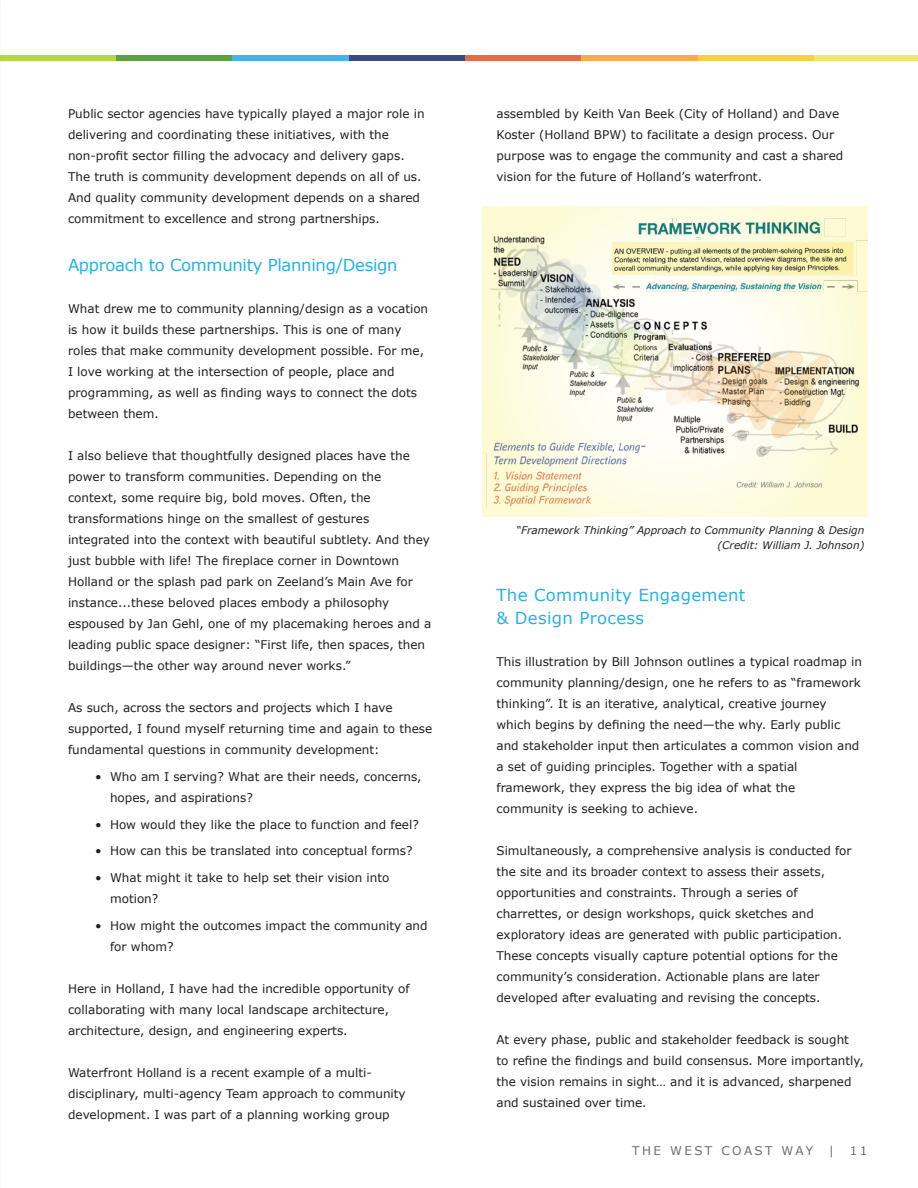
<style>
.page{position:relative;width:918px;height:1188px;background:#fff}
.page>*{position:absolute;margin:0;border:0;box-sizing:border-box;transform-origin:0 0}
.t1{font:16.5px/22.5px "Verdana";letter-spacing:.015em;color:#26b1e6}
.t2{font:16.5px "Verdana";letter-spacing:-.02em;color:#26b1e6}
.List_Paragraph{font:12px/21px "Verdana";color:#231f20}
.bulleted_8pt_text{font:12px/21px "Verdana";color:#231f20}
.t3{font:12px "Verdana";letter-spacing:.2em;color:#6c6d70}
.t4{font:italic 10.5px/15px "Verdana";color:#231f20;text-align:right}
</style>
<div class="page">
<div style="left:0;top:55px;width:117px;height:5px;background:#b6d741"></div>
<div style="left:117px;top:55px;width:116px;height:5px;background:#5ea045"></div>
<div style="left:233px;top:55px;width:116px;height:5px;background:#48b3e5"></div>
<div style="left:349px;top:55px;width:116px;height:5px;background:#3c4a84"></div>
<div style="left:465px;top:55px;width:117px;height:5px;background:#e36d4a"></div>
<div style="left:582px;top:55px;width:116px;height:5px;background:#f6ad51"></div>
<div style="left:698px;top:55px;width:116px;height:5px;background:#f7d142"></div>
<div style="left:814px;top:55px;width:104px;height:5px;background:#f1e670"></div>
<img style="left:483px;top:207px;width:384px;height:309px">
<p class="List_Paragraph" style="left:68px;top:104px;width:358px">Public sector agencies have typically played a major role in delivering and coordinating these initiatives, with the non-profit sector filling the advocacy and delivery gaps.<br>The truth is community development depends on all of us.<br>And quality community development depends on a shared commitment to excellence and strong partnerships.</p>
<p class="t2" style="left:68px;top:255px;width:331px">Approach to Community Planning/Design</p>
<p class="List_Paragraph" style="left:68px;top:299px;width:362px">What drew me to community planning/design as a vocation is how it builds these partnerships. This is one of many roles that make community development possible. For me, I love working at the intersection of people, place and programming, as well as finding ways to connect the dots between them.</p>
<p class="List_Paragraph" style="left:68px;top:446px;width:365px">I also believe that thoughtfully designed places have the power to transform communities. Depending on the context, some require big, bold moves. Often, the transformations hinge on the smallest of gestures integrated into the context with beautiful subtlety. And they just bubble with life! The fireplace corner in Downtown Holland or the splash pad park on Zeeland’s Main Ave for instance...these beloved places embody a philosophy espoused by Jan Gehl, one of my placemaking heroes and a leading public space designer: “First life, then spaces, then buildings—the other way around never works.”</p>
<p class="List_Paragraph" style="left:68px;top:698px;width:366px">As such, across the sectors and projects which I have supported, I found myself returning time and again to these fundamental questions in community development:</p>
<p class="bulleted_8pt_text" style="left:110px;top:766px;width:313px;text-indent:-15px">• Who am I serving? What are their needs, concerns, hopes, and aspirations?</p>
<p class="bulleted_8pt_text" style="left:95px;top:814px;width:325px">• How would they like the place to function and feel?</p>
<p class="bulleted_8pt_text" style="left:95px;top:841px;width:319px">• How can this be translated into conceptual forms?</p>
<p class="bulleted_8pt_text" style="left:110px;top:867px;width:281px;text-indent:-15px">• What might it take to help set their vision into motion?</p>
<p class="bulleted_8pt_text" style="left:110px;top:915px;width:319px;text-indent:-15px">• How might the outcomes impact the community and for whom?</p>
<p class="List_Paragraph" style="left:68px;top:978px;width:343px">Here in Holland, I have had the incredible opportunity of collaborating with many local landscape architecture, architecture, design, and engineering experts.</p>
<p class="List_Paragraph" style="left:68px;top:1062px;width:339px">Waterfront Holland is a recent example of a multi&shy;disciplinary, multi-agency Team approach to community development. I was part of a planning working group</p>
<p class="List_Paragraph" style="left:496px;top:104px;width:348px">assembled by Keith Van Beek (City of Holland) and Dave Koster (Holland BPW) to facilitate a design process. Our purpose was to engage the community and cast a shared vision for the future of Holland’s waterfront.</p>
<p class="t4" style="left:516px;top:523px;width:350px">“Framework Thinking” Approach to Community Planning &amp; Design (Credit: William J. Johnson)</p>
<p class="t1" style="left:496px;top:584px;width:250px">The Community Engagement &amp; Design Process</p>
<p class="List_Paragraph" style="left:496px;top:651px;width:367px">This illustration by Bill Johnson outlines a typical roadmap in community planning/design, one he refers to as “framework thinking”. It is an iterative, analytical, creative journey which begins by defining the need—the why. Early public and stakeholder input then articulates a common vision and a set of guiding principles. Together with a spatial framework, they express the big idea of what the community is seeking to achieve.</p>
<p class="List_Paragraph" style="left:496px;top:840px;width:357px">Simultaneously, a comprehensive analysis is conducted for the site and its broader context to assess their assets, opportunities and constraints. Through a series of charrettes, or design workshops, quick sketches and exploratory ideas are generated with public participation.<br>These concepts visually capture potential options for the community’s consideration. Actionable plans are later developed after evaluating and revising the concepts.</p>
<p class="List_Paragraph" style="left:496px;top:1029px;width:369px">At every phase, public and stakeholder feedback is sought to refine the findings and build consensus. More importantly, the vision remains in sight… and it is advanced, sharpened and sustained over time.</p>
<p class="t3" style="left:632px;top:1143px;width:182px">THE WEST COAST WAY</p>
<p class="t3" style="left:829px;top:1143px;width:7px">|</p>
<p class="t3" style="left:850px;top:1143px;width:19px">11</p>
</div>
